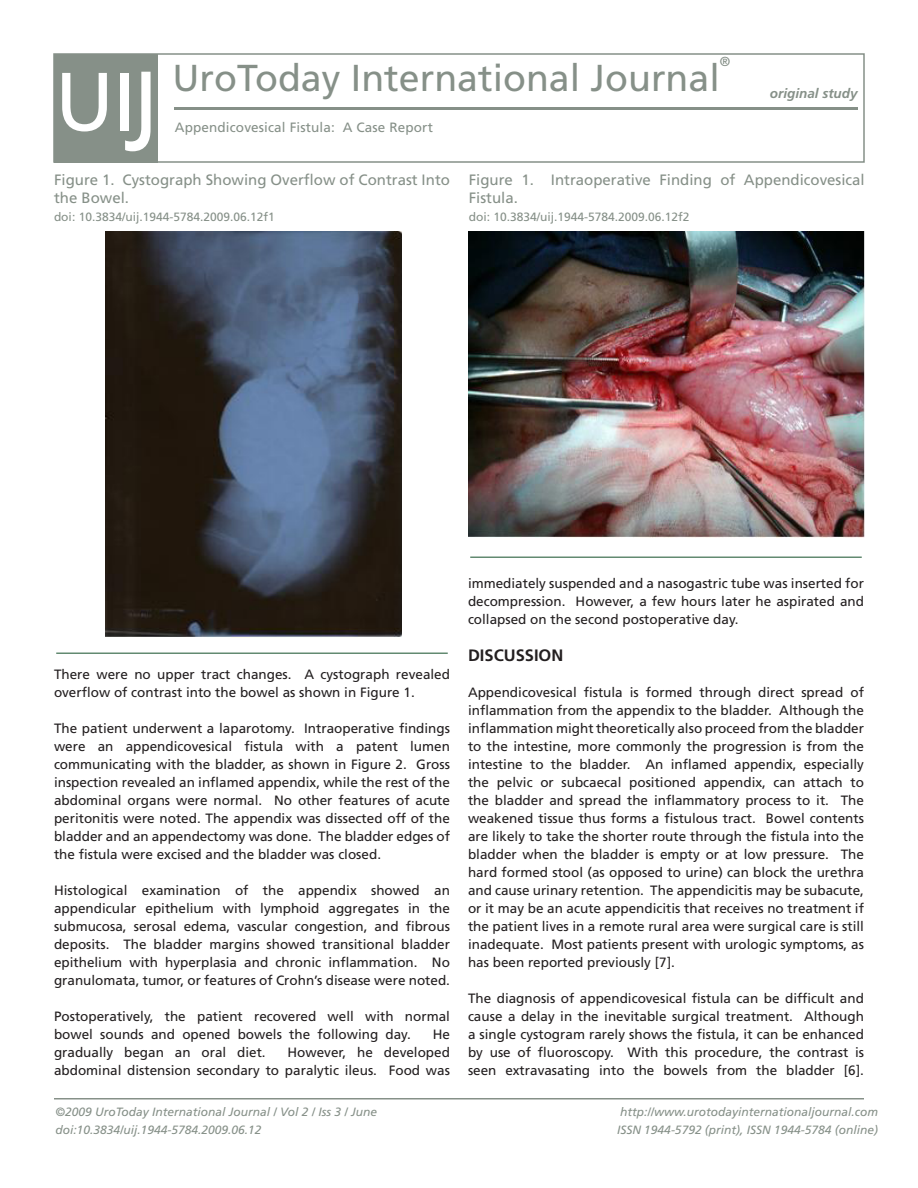
<style>
.page{position:relative;width:918px;height:1188px;background:#fff}
.page>*{position:absolute;margin:0;border:0;box-sizing:border-box;transform-origin:0 0}
.t1{font:82.5px "Frutiger LT Std";color:#fff}
.t2{font:37.5px "Frutiger LT Std";color:#869088}
.t3{font:700 16.5px "Frutiger LT Std";color:#231f20}
.t4{font:15px/18px "Frutiger LT Std";color:#869088}
.t5{font:13.5px/18px "Frutiger LT Std";color:#231f20;text-align:justify}
.t6{font:13.5px "Frutiger LT Std";letter-spacing:.01em;color:#869088}
.t7{font:italic 700 13.5px "Frutiger LT Std";color:#869088}
.t8{font:13.05px "Frutiger LT Std";color:#869088}
.t9{font:italic 12px "Frutiger LT Std";color:#869088}
.t10{font:12px "Frutiger LT Std";color:#869088}
.s1{font-size:112.2px}
</style>
<div class="page">
<hr style="left:54px;top:1098px;width:810px;height:2px;background:#869088">
<hr style="left:174px;top:107px;width:684px;height:3px;background:#869088">
<img style="left:106px;top:231px;width:296px;height:407px">
<hr style="left:56px;top:652px;width:392px;height:2px;background:#628a71">
<img style="left:469px;top:231px;width:396px;height:306px">
<hr style="left:470px;top:556px;width:392px;height:2px;background:#628a71">
<div style="left:54px;top:54px;width:103px;height:108px;background:#869088"></div>
<div style="left:53px;top:53px;width:812px;height:110px;border:2px solid #869088"></div>
<p class="t1" style="left:55px;top:53px;width:106px">UI<span class="s1">J</span></p>
<p class="t8" style="left:720px;top:53px;width:12px">®</p>
<p class="t2" style="left:172px;top:56px;width:549px">UroToday International Journal</p>
<p class="t6" style="left:175px;top:119px;width:260px">Appendicovesical Fistula: A Case Report</p>
<p class="t7" style="left:770px;top:86px;width:89px">original study</p>
<p class="t4" style="left:54px;top:171px;width:397px">Figure 1. Cystograph Showing Overflow of Contrast Into the Bowel.</p>
<p class="t10" style="left:54px;top:210px;width:222px">doi: 10.3834/uij.1944-5784.2009.06.12f1</p>
<p class="t4" style="left:469px;top:171px;width:397px">Figure 1. Intraoperative Finding of Appendicovesical<br>Fistula.</p>
<p class="t10" style="left:469px;top:210px;width:222px">doi: 10.3834/uij.1944-5784.2009.06.12f2</p>
<p class="t5" style="left:54px;top:666px;width:398px">There were no upper tract changes. A cystograph revealed overflow of contrast into the bowel as shown in Figure 1.</p>
<p class="t5" style="left:54px;top:720px;width:398px">The patient underwent a laparotomy. Intraoperative findings were an appendicovesical fistula with a patent lumen communicating with the bladder, as shown in Figure 2. Gross inspection revealed an inflamed appendix, while the rest of the abdominal organs were normal. No other features of acute peritonitis were noted. The appendix was dissected off of the bladder and an appendectomy was done. The bladder edges of the fistula were excised and the bladder was closed.</p>
<p class="t5" style="left:54px;top:882px;width:398px">Histological examination of the appendix showed an appendicular epithelium with lymphoid aggregates in the submucosa, serosal edema, vascular congestion, and fibrous deposits. The bladder margins showed transitional bladder epithelium with hyperplasia and chronic inflammation. No granulomata, tumor, or features of Crohn’s disease were noted.</p>
<p class="t5" style="left:54px;top:1008px;width:397px">Postoperatively, the patient recovered well with normal bowel sounds and opened bowels the following day.</p>
<p class="t5" style="left:433px;top:1026px;width:19px">He</p>
<p class="t5" style="left:54px;top:1044px;width:213px">gradually began an oral diet.</p>
<p class="t5" style="left:54px;top:1044px;width:397px;text-align:right">However, he developed<br>abdominal distension secondary to paralytic ileus. Food was</p>
<p class="t9" style="left:56px;top:1105px;width:323px">©2009 UroToday International Journal / Vol 2 / Iss 3 / June</p>
<p class="t9" style="left:56px;top:1123px;width:208px">doi:10.3834/uij.1944-5784.2009.06.12</p>
<p class="t5" style="left:468px;top:574px;width:398px">immediately suspended and a nasogastric tube was inserted for decompression. However, a few hours later he aspirated and collapsed on the second postoperative day.</p>
<p class="t3" style="left:468px;top:646px;width:97px">DISCUSSION</p>
<p class="t5" style="left:468px;top:684px;width:398px">Appendicovesical fistula is formed through direct spread of inflammation from the appendix to the bladder. Although the inflammation might theoretically also proceed from the bladder to the intestine, more commonly the progression is from the intestine to the bladder. An inflamed appendix, especially the pelvic or subcaecal positioned appendix, can attach to the bladder and spread the inflammatory process to it. The weakened tissue thus forms a fistulous tract. Bowel contents are likely to take the shorter route through the fistula into the bladder when the bladder is empty or at low pressure. The hard formed stool (as opposed to urine) can block the urethra and cause urinary retention. The appendicitis may be subacute, or it may be an acute appendicitis that receives no treatment if the patient lives in a remote rural area were surgical care is still inadequate. Most patients present with urologic symptoms, as has been reported previously [7].</p>
<p class="t5" style="left:468px;top:990px;width:398px">The diagnosis of appendicovesical fistula can be difficult and cause a delay in the inevitable surgical treatment. Although a single cystogram rarely shows the fistula, it can be enhanced by use of fluoroscopy. With this procedure, the contrast is seen extravasating into the bowels from the bladder [6].</p>
<p class="t9" style="left:620px;top:1105px;width:260px">http://www.urotodayinternationaljournal.com</p>
<p class="t9" style="left:617px;top:1123px;width:262px">ISSN 1944-5792 (print), ISSN 1944-5784 (online)</p>
</div>
